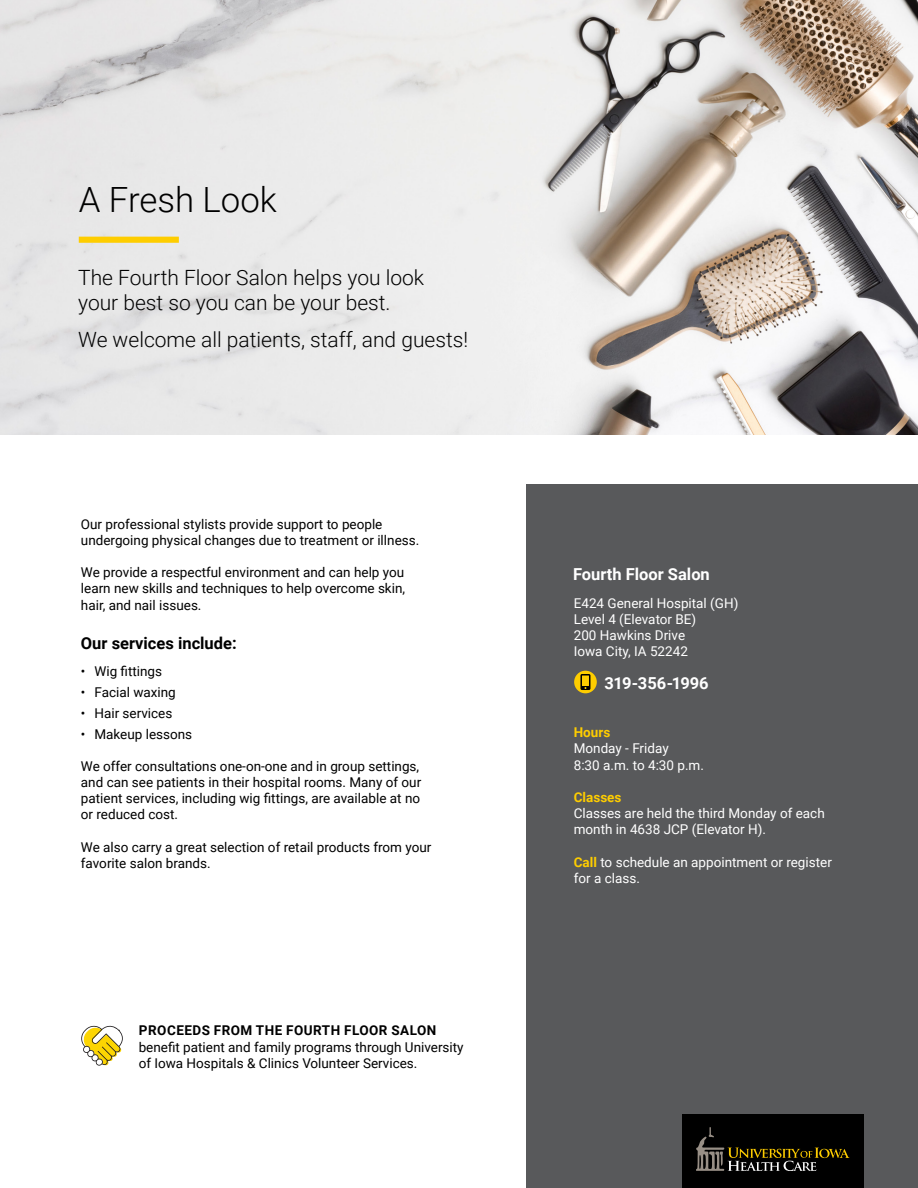
<style>
.page{position:relative;width:918px;height:1188px;background:#fff}
.page>*{position:absolute;margin:0;border:0;box-sizing:border-box;transform-origin:0 0}
.t1{font:300 34.8px "Roboto";color:#000}
.t2{font:300 21px/25.2px "Roboto";color:#000}
.t3{font:700 16.5px "Roboto";color:#fff}
.t4{font:700 16.5px "Roboto";color:#000}
.t5{font:13.5px/16.2px "Roboto";color:#000}
.t6{font:13.5px/16.2px "Roboto";color:#fff}
.t7{font:700 13.5px "Roboto";letter-spacing:.035em;color:#000}
.t8{font:700 13.5px "Roboto";color:#fecd00}
.s1{font-weight:700;color:#fecd00}
</style>
<div class="page">
<img style="left:0;top:0;width:918px;height:434px">
<div style="left:79px;top:237px;width:100px;height:6px;background:#fecd00"></div>
<div style="left:526px;top:485px;width:392px;height:703px;background:#58595b"></div>
<svg style="left:574px;top:671px;width:23px;height:22px"></svg>
<svg style="left:580px;top:674px;width:10px;height:16px"></svg>
<div style="left:683px;top:1115px;width:181px;height:73px;background:#000"></div>
<svg style="left:696px;top:1127px;width:153px;height:44px"></svg>
<svg style="left:81px;top:1025px;width:42px;height:41px"></svg>
<h1 class="t1" style="left:79px;top:175px;width:200px">A Fresh Look</h1>
<h2 class="t2" style="left:78px;top:264px;width:348px">The Fourth Floor Salon helps you look your best so you can be your best.</h2>
<h2 class="t2" style="left:78px;top:326px;width:391px">We welcome all patients, staff, and guests!</h2>
<p class="t5" style="left:81px;top:515px;width:340px">Our professional stylists provide support to people undergoing physical changes due to treatment or illness.</p>
<p class="t5" style="left:81px;top:564px;width:326px;text-align:justify">We provide a respectful environment and can help you learn new skills and techniques to help overcome skin, hair, and nail issues.</p>
<p class="t4" style="left:81px;top:631px;width:157px">Our services include:</p>
<p class="t5" style="left:81px;top:663px;width:83px">• Wig fittings</p>
<p class="t5" style="left:81px;top:684px;width:96px">• Facial waxing</p>
<p class="t5" style="left:81px;top:705px;width:93px">• Hair services</p>
<p class="t5" style="left:81px;top:726px;width:113px">• Makeup lessons</p>
<p class="t5" style="left:81px;top:757px;width:342px">We offer consultations one-on-one and in group settings, and can see patients in their hospital rooms. Many of our patient services, including wig fittings, are available at no or reduced cost.</p>
<p class="t5" style="left:81px;top:838px;width:352px">We also carry a great selection of retail products from your favorite salon brands.</p>
<p class="t7" style="left:139px;top:1021px;width:299px">PROCEEDS FROM THE FOURTH FLOOR SALON</p>
<p class="t5" style="left:139px;top:1038px;width:326px">benefit patient and family programs through University of Iowa Hospitals &amp; Clinics Volunteer Services.</p>
<p class="t3" style="left:573px;top:563px;width:138px">Fourth Floor Salon</p>
<p class="t6" style="left:574px;top:594px;width:166px">E424 General Hospital (GH)<br>Level 4 (Elevator BE)<br>200 Hawkins Drive<br>Iowa City, IA 52242</p>
<p class="t3" style="left:604px;top:671px;width:106px">319-356-1996</p>
<p class="t8" style="left:574px;top:723px;width:38px">Hours</p>
<p class="t6" style="left:574px;top:740px;width:132px">Monday - Friday<br>8:30 a.m. to 4:30 p.m.</p>
<p class="t8" style="left:574px;top:788px;width:49px">Classes</p>
<p class="t6" style="left:574px;top:805px;width:252px">Classes are held the third Monday of each month in 4638 JCP (Elevator H).</p>
<p class="t6" style="left:574px;top:853px;width:260px"><span class="s1">Call</span> to schedule an appointment or register for a class.</p>
</div>
